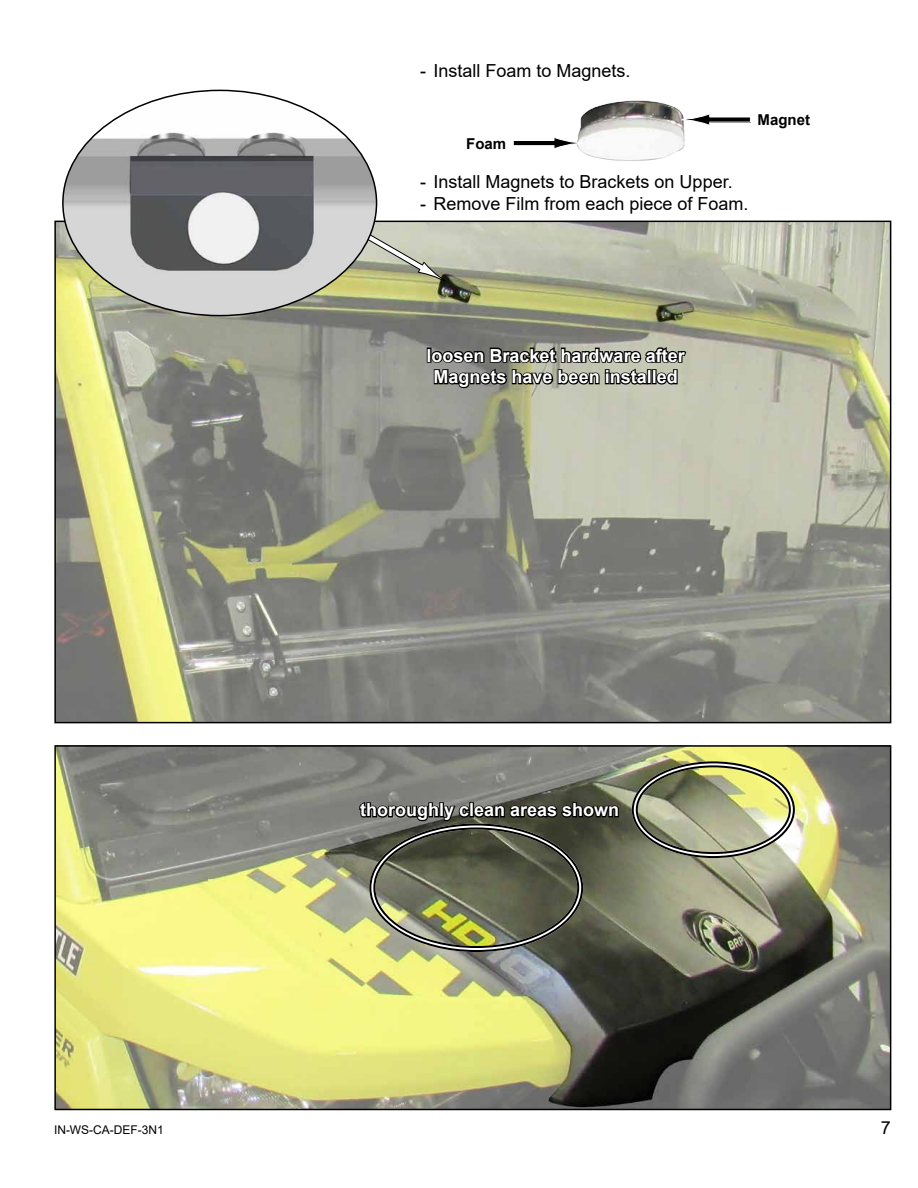
<style>
.page{position:relative;width:918px;height:1188px;background:#fff}
.page>*{position:absolute;margin:0;border:0;box-sizing:border-box;transform-origin:0 0}
.t1{font:18px "Arial";color:#000}
.t2{font:700 18px/21.6px "Arial";color:#fff;text-align:center}
.t3{font:700 15px "Arial";color:#000}
.t4{font:12px "Arial";color:#000}
</style>
<div class="page">
<img style="left:57px;top:224px;width:831px;height:496px">
<svg style="left:377px;top:197px;width:69px;height:84px"></svg>
<img style="left:63px;top:90px;width:314px;height:226px">
<img style="left:57px;top:748px;width:831px;height:359px">
<div style="left:54px;top:745px;width:837px;height:365px;border:2px solid #000"></div>
<svg style="left:358px;top:797px;width:262px;height:26px;background:#3c3d36"></svg>
<div style="left:632px;top:761px;width:163px;height:97px;border:6px solid #fff;border-radius:50%"></div>
<div style="left:632px;top:761px;width:163px;height:97px;border:2px solid #000;border-radius:50%"></div>
<div style="left:636px;top:765px;width:155px;height:89px;border:2px solid #000;border-radius:50%"></div>
<div style="left:369px;top:823px;width:214px;height:129px;border:6px solid #fff;border-radius:50%"></div>
<div style="left:427px;top:348px;width:4px;height:15px;border:2px solid #000"></div>
<svg style="left:429px;top:343px;width:259px;height:47px;background:#62635a"></svg>
<img style="left:578px;top:100px;width:107px;height:61px">
<div style="left:709px;top:117px;width:41px;height:5px;background:#000"></div>
<svg style="left:681px;top:113px;width:30px;height:13px"></svg>
<div style="left:513px;top:140px;width:41px;height:6px;background:#000"></div>
<div style="left:513px;top:140px;width:42px;height:6px;border:1px solid #fff"></div>
<svg style="left:553px;top:136px;width:29px;height:14px"></svg>
<p class="t1" style="left:420px;top:58px;width:212px">- Install Foam to Magnets.</p>
<p class="t3" style="left:466px;top:133px;width:42px">Foam</p>
<p class="t1" style="left:420px;top:170px;width:314px">- Install Magnets to Brackets on Upper.</p>
<p class="t1" style="left:420px;top:191px;width:330px">- Remove Film from each piece of Foam.</p>
<p class="t3" style="left:758px;top:109px;width:54px">Magnet</p>
<p class="t2" style="left:427px;top:345px;width:260px">loosen Bracket hardware after<br>Magnets have been installed</p>
<p class="t2" style="left:360px;top:799px;width:261px">thoroughly clean areas shown</p>
<p class="t4" style="left:54px;top:1122px;width:111px">IN-WS-CA-DEF-3N1</p>
<p class="t1" style="left:881px;top:1115px;width:12px">7</p>
</div>
